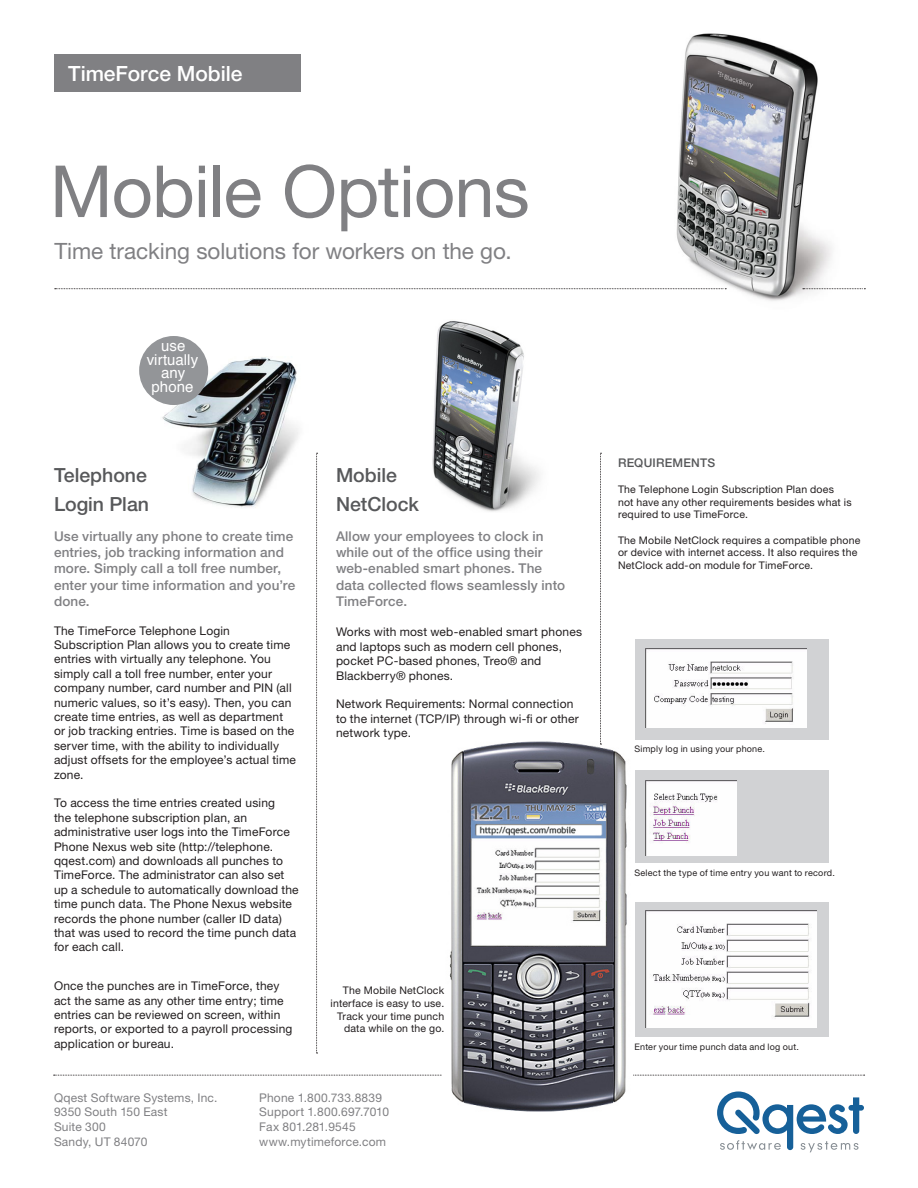
<style>
.page{position:relative;width:918px;height:1188px;background:#fff}
.page>*{position:absolute;margin:0;border:0;box-sizing:border-box;transform-origin:0 0}
.t1{font:72px "Helvetica Neue";letter-spacing:-.015em;color:#808083}
.t2{font:22.5px "Helvetica Neue";letter-spacing:-.005em;color:#808083}
.t3{font:500 21px "Helvetica Neue";color:#fff}
.Headline{font:500 19.5px/29.5px "Helvetica Neue";color:#57585a}
.Body_Copy{font:500 19.5px/29.5px "Helvetica Neue";color:#57585a}
.t4{font:15px/13.5px "Helvetica";letter-spacing:.005em;color:#fff;text-align:center}
.Overview_Paragraph{font:500 13.5px/16.2px "Helvetica Neue";letter-spacing:.01em;color:#808083}
.Overview_Paragraph-2{font:12px/14.4px "Helvetica Neue";letter-spacing:.015em;color:#231f20}
.Address_Block{font:12px/14.7px "Helvetica Neue";letter-spacing:.015em;color:#808083}
.Body_Copy-2{font:500 12px "Helvetica Neue";letter-spacing:.02em;color:#57585a}
.Overview_Paragraph-3{font:10.5px/12.6px "Helvetica Neue";letter-spacing:.02em;color:#231f20}
.Overview_Paragraph-4{font:9px "Helvetica Neue";letter-spacing:.025em;color:#231f20}
</style>
<div class="page">
<div style="left:635px;top:639px;width:194px;height:101px;background:#d1d2d4"></div>
<div style="left:635px;top:770px;width:194px;height:93px;background:#d1d2d4"></div>
<div style="left:635px;top:902px;width:194px;height:135px;background:#d1d2d4"></div>
<svg style="left:717px;top:1091px;width:147px;height:61px"></svg>
<svg style="left:54px;top:1075px;width:811px;height:1px"></svg>
<img style="left:149px;top:356px;width:150px;height:152px">
<img style="left:432px;top:321px;width:108px;height:191px">
<img style="left:620px;top:33px;width:243px;height:268px">
<div style="left:55px;top:54px;width:246px;height:38px;background:#808083"></div>
<svg style="left:55px;top:288px;width:671px;height:1px"></svg>
<svg style="left:803px;top:288px;width:62px;height:1px"></svg>
<svg style="left:316px;top:453px;width:2px;height:601px"></svg>
<div style="left:139px;top:336px;width:69px;height:69px;background:#939598;border-radius:50%"></div>
<img style="left:442px;top:741px;width:190px;height:371px">
<svg style="left:600px;top:453px;width:2px;height:292px"></svg>
<img style="left:645px;top:648px;width:162px;height:80px">
<img style="left:645px;top:780px;width:91px;height:75px">
<img style="left:645px;top:911px;width:172px;height:116px">
<p class="t3" style="left:68px;top:62px;width:176px">TimeForce Mobile</p>
<p class="t1" style="left:50px;top:149px;width:481px">Mobile Options</p>
<p class="t2" style="left:54px;top:238px;width:459px">Time tracking solutions for workers on the go.</p>
<p class="t4" style="left:161px;top:339px;width:26px">use</p>
<p class="t4" style="left:147px;top:352px;width:53px">virtually any phone</p>
<p class="Headline" style="left:54px;top:460px;width:97px">Telephone<br>Login Plan</p>
<p class="Overview_Paragraph" style="left:54px;top:528px;width:243px">Use virtually any phone to create time entries, job tracking information and more. Simply call a toll free number, enter your time information and you’re done.</p>
<p class="Overview_Paragraph-2" style="left:54px;top:623px;width:243px">The TimeForce Telephone Login Subscription Plan allows you to create time entries with virtually any telephone. You simply call a toll free number, enter your company number, card number and PIN (all numeric values, so it’s easy). Then, you can create time entries, as well as department or job tracking entries. Time is based on the server time, with the ability to individually adjust offsets for the employee’s actual time zone.</p>
<p class="Overview_Paragraph-2" style="left:54px;top:796px;width:246px">To access the time entries created using<br>the telephone subscription plan, an administrative user logs into the TimeForce Phone Nexus web site (http://telephone. qqest.com) and downloads all punches to TimeForce. The administrator can also set up a schedule to automatically download the time punch data. The Phone Nexus website records the phone number (caller ID data) that was used to record the time punch data for each call.</p>
<p class="Overview_Paragraph-2" style="left:54px;top:979px;width:240px">Once the punches are in TimeForce, they act the same as any other time entry; time entries can be reviewed on screen, within reports, or exported to a payroll processing application or bureau.</p>
<p class="Body_Copy" style="left:336px;top:460px;width:84px">Mobile<br>NetClock</p>
<p class="Overview_Paragraph" style="left:336px;top:528px;width:231px">Allow your employees to clock in while out of the office using their web-enabled smart phones. The data collected flows seamlessly into<br>TimeForce.</p>
<p class="Overview_Paragraph-2" style="left:336px;top:625px;width:248px">Works with most web-enabled smart phones and laptops such as modern cell phones, pocket PC-based phones, Treo® and Blackberry® phones.</p>
<p class="Overview_Paragraph-2" style="left:336px;top:697px;width:244px">Network Requirements: Normal connection to the internet (TCP/IP) through wi-fi or other network type.</p>
<p class="Overview_Paragraph-3" style="left:331px;top:984px;width:115px;text-align:right">The Mobile NetClock interface is easy to use.<br>Track your time punch data while on the go.</p>
<p class="Address_Block" style="left:54px;top:1090px;width:165px">Qqest Software Systems, Inc.<br>9350 South 150 East<br>Suite 300<br>Sandy, UT 84070</p>
<p class="Address_Block" style="left:259px;top:1090px;width:131px">Phone 1.800.733.8839<br>Support 1.800.697.7010<br>Fax 801.281.9545 www.mytimeforce.com</p>
<p class="Body_Copy-2" style="left:618px;top:456px;width:82px">Requirements</p>
<p class="Overview_Paragraph-3" style="left:618px;top:483px;width:235px">The Telephone Login Subscription Plan does not have any other requirements besides what is required to use TimeForce.</p>
<p class="Overview_Paragraph-3" style="left:618px;top:533px;width:244px">The Mobile NetClock requires a compatible phone or device with internet access. It also requires the<br>NetClock add-on module for TimeForce.</p>
<p class="Overview_Paragraph-4" style="left:634px;top:744px;width:132px">Simply log in using your phone.</p>
<p class="Overview_Paragraph-4" style="left:634px;top:867px;width:202px">Select the type of time entry you want to record.</p>
<p class="Overview_Paragraph-4" style="left:634px;top:1042px;width:166px">Enter your time punch data and log out.</p>
</div>
